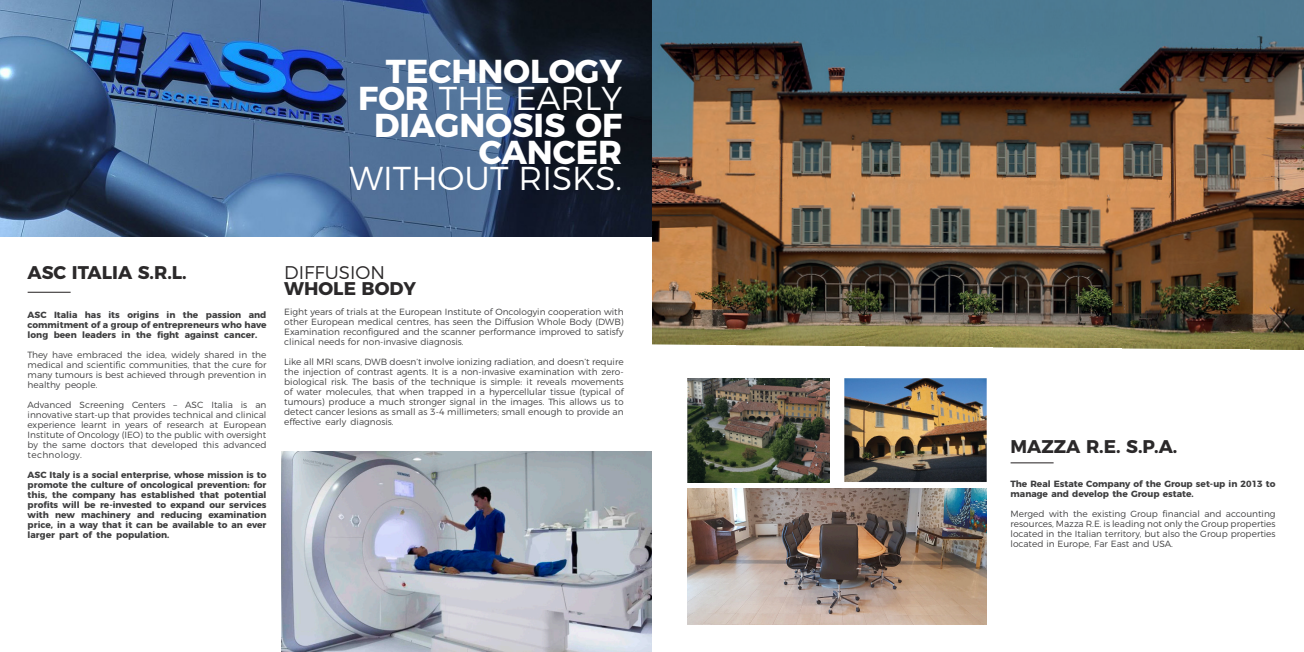
<style>
.page{position:relative;width:1304px;height:652px;background:#fff}
.page>*{position:absolute;margin:0;border:0;box-sizing:border-box;transform-origin:0 0}
.t1{font:700 33.1px/27px "Montserrat";color:#fff;text-align:right}
.t2{font:300 33.1px "Montserrat";color:#fff}
.t3{font:700 18.4px "Montserrat";color:#2b292a}
.t4{font:300 18.4px "Montserrat";color:#2b292a}
.t5{font:300 9px/10px "Montserrat";color:#3e3e3f;text-align:justify}
.t6{font:700 9px/10px "Montserrat";color:#3e3e3f;text-align:justify}
.s1{font-weight:300}
</style>
<div class="page">
<img style="left:0;top:0;width:652px;height:237px">
<img style="left:282px;top:451px;width:370px;height:201px">
<hr style="left:28px;top:292px;width:43px;height:1px;background:#231f20">
<img style="left:652px;top:0;width:652px;height:350px">
<img style="left:687px;top:378px;width:142px;height:104px">
<img style="left:845px;top:378px;width:141px;height:104px">
<hr style="left:1011px;top:462px;width:43px;height:1px;background:#231f20">
<img style="left:687px;top:489px;width:299px;height:136px">
<h1 class="t1" style="left:358px;top:55px;width:265px">TECHNOLOGY<br>FOR <span class="s1">THE EARLY<br></span>DIAGNOSIS OF<br>CANCER</h1>
<h1 class="t2" style="left:350px;top:153px;width:274px">WITHOUT RISKS.</h1>
<h2 class="t3" style="left:28px;top:257px;width:161px">ASC ITALIA S.R.L.</h2>
<p class="t6" style="left:28px;top:309px;width:240px">ASC Italia has its origins in the passion and commitment of a group of entrepreneurs who have long been leaders in the fight against cancer.</p>
<p class="t5" style="left:28px;top:349px;width:240px">They have embraced the idea, widely shared in the medical and scientific communities, that the cure for many tumours is best achieved through prevention in healthy people.</p>
<p class="t5" style="left:28px;top:399px;width:240px">Advanced Screening Centers – ASC Italia is an innovative start-up that provides technical and clinical experience learnt in years of research at European Institute of Oncology (IEO) to the public with oversight by the same doctors that developed this advanced technology.</p>
<p class="t6" style="left:28px;top:469px;width:240px">ASC Italy is a social enterprise, whose mission is to promote the culture of oncological prevention: for this, the company has established that potential profits will be re-invested to expand our services with new machinery and reducing examination price, in a way that it can be available to an ever larger part of the population.</p>
<h2 class="t4" style="left:284px;top:258px;width:102px">DIFFUSION</h2>
<h2 class="t3" style="left:284px;top:273px;width:133px">WHOLE BODY</h2>
<p class="t5" style="left:284px;top:306px;width:341px">Eight years of trials at the European Institute of Oncologyin cooperation with other European medical centres, has seen the Diffusion Whole Body (DWB)<br>Examination reconfigured and the scanner performance improved to satisfy clinical needs for non-invasive diagnosis.</p>
<p class="t5" style="left:284px;top:356px;width:341px">Like all MRI scans, DWB doesn’t involve ionizing radiation, and doesn’t require the injection of contrast agents. It is a non-invasive examination with zero&shy;biological risk. The basis of the technique is simple: it reveals movements of water molecules, that when trapped in a hypercellular tissue (typical of tumours) produce a much stronger signal in the images. This allows us to detect cancer lesions as small as 3-4 millimeters; small enough to provide an effective early diagnosis.</p>
<h2 class="t3" style="left:1011px;top:431px;width:168px">MAZZA R.E. S.P.A.</h2>
<p class="t6" style="left:1011px;top:478px;width:267px">The Real Estate Company of the Group set-up in 2013 to manage and develop the Group estate.</p>
<p class="t5" style="left:1011px;top:508px;width:267px">Merged with the existing Group financial and accounting resources, Mazza R.E. is leading not only the Group properties located in the Italian territory, but also the Group properties located in Europe, Far East and USA.</p>
</div>
